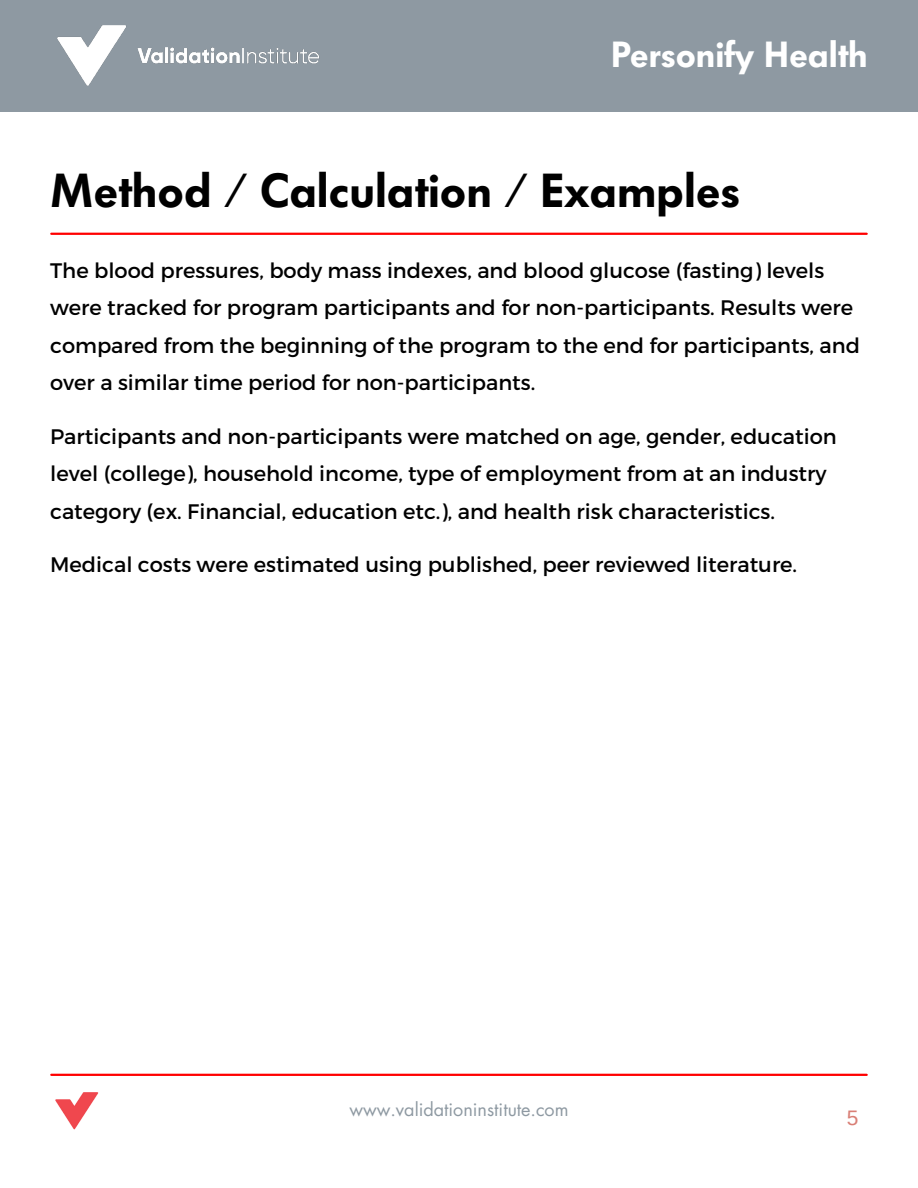
<style>
.page{position:relative;width:918px;height:1188px;background:#fff}
.page>*{position:absolute;margin:0;border:0;box-sizing:border-box;transform-origin:0 0}
.t1{font:600 47.25px "Futura BQ";color:#000}
.t2{font:600 36px "Futura BQ";color:#fff}
.t3{font:21px/37.5px "Montserrat";color:#000}
.t4{font:21px "Arimo";color:#d97f76}
.t5{font:18px "Futura LT";color:#8e99a2}
</style>
<div class="page">
<div style="left:0;top:0;width:918px;height:112px;background:#8e99a2"></div>
<img style="left:57px;top:25px;width:262px;height:61px">
<hr style="left:51px;top:1074px;width:816px;height:2px;background:#f00">
<img style="left:55px;top:1092px;width:44px;height:38px">
<hr style="left:51px;top:233px;width:816px;height:2px;background:#f00">
<h3 class="t2" style="left:611px;top:33px;width:258px">Personify Health</h3>
<p class="t1" style="left:50px;top:163px;width:692px">Method / Calculation / Examples</p>
<p class="t3" style="left:50px;top:251px;width:811px">The blood pressures, body mass indexes, and blood glucose (fasting) levels were tracked for program participants and for non-participants. Results were compared from the beginning of the program to the end for participants, and over a similar time period for non-participants.</p>
<h3 class="t3" style="left:50px;top:416px;width:788px">Participants and non-participants were matched on age, gender, education level (college), household income, type of employment from at an industry category (ex. Financial, education etc.), and health risk characteristics.</h3>
<h3 class="t3" style="left:50px;top:545px;width:749px">Medical costs were estimated using published, peer reviewed literature.</h3>
<h2 class="t5" style="left:349px;top:1098px;width:221px">www.validationinstitute.com</h2>
<h1 class="t4" style="left:847px;top:1106px;width:13px">5</h1>
</div>
